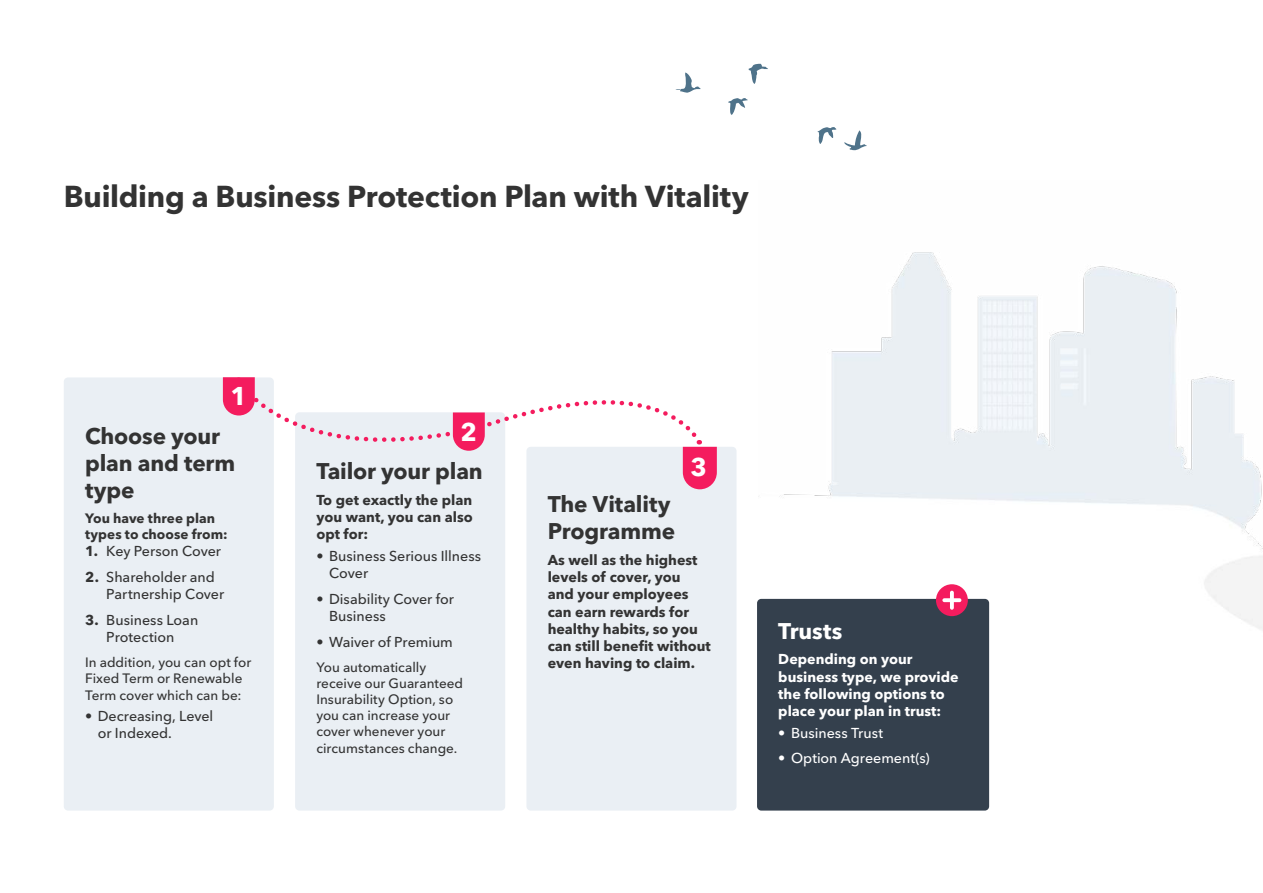
<style>
.page{position:relative;width:1263px;height:893px;background:#fff}
.page>*{position:absolute;margin:0;border:0;box-sizing:border-box;transform-origin:0 0}
.t1{font:700 30px "Avenir Next LT Pro";letter-spacing:-.005em;color:#333}
.t2{font:700 25.5px "Avenir Next LT Pro";color:#fff}
.t3{font:700 22.5px/27px "Avenir Next LT Pro";letter-spacing:-.005em;color:#333}
.t4{font:700 22.5px "Avenir Next LT Pro";letter-spacing:-.005em;color:#fff}
.t5{font:700 14.25px/17.2px "Avenir Next LT Pro";color:#333;text-align:justify}
.t6{font:500 14.25px/17.2px "Avenir Next LT Pro";color:#333}
.t7{font:700 14.25px/17.2px "Avenir Next LT Pro";color:#fff}
.t8{font:500 14.25px "Avenir Next LT Pro";color:#fff}
.t9{font:500 13.5px/16.2px "Avenir Next LT Pro";color:#333}
.t10{font:700 13.5px/16.2px "Avenir Next LT Pro";letter-spacing:.005em;color:#333}
.s1{font-weight:700}
</style>
<div class="page">
<img style="left:758px;top:252px;width:505px;height:396px">
<svg style="left:676px;top:64px;width:191px;height:87px"></svg>
<div style="left:64px;top:377px;width:210px;height:434px;background:#eaeff4;border-radius:4px"></div>
<div style="left:295px;top:412px;width:210px;height:399px;background:#eaeff4;border-radius:4px"></div>
<div style="left:526px;top:447px;width:210px;height:364px;background:#eaeff4;border-radius:4px"></div>
<div style="left:757px;top:599px;width:232px;height:212px;background:#34404d;border-radius:4px"></div>
<svg style="left:936px;top:584px;width:32px;height:32px"></svg>
<svg style="left:938px;top:589px;width:28px;height:25px"></svg>
<svg style="left:223px;top:377px;width:494px;height:112px"></svg>
<h1 class="t1" style="left:64px;top:178px;width:686px">Building a Business Protection Plan with Vitality</h1>
<h2 class="t2" style="left:231px;top:381px;width:18px">1</h2>
<h3 class="t3" style="left:85px;top:423px;width:152px">Choose your plan and term type</h3>
<p class="t10" style="left:85px;top:510px;width:144px">You have three plan types to choose from:</p>
<p class="t6" style="left:85px;top:543px;width:138px"><span class="s1">1.</span> Key Person Cover</p>
<p class="t6" style="left:106px;top:568px;width:119px;text-indent:-21px"><span class="s1">2.</span> Shareholder and<br>Partnership Cover</p>
<p class="t6" style="left:85px;top:611px;width:115px;text-align:center"><span class="s1">3.</span> Business Loan<br>Protection</p>
<p class="t9" style="left:85px;top:654px;width:168px">In addition, you can opt for<br>Fixed Term or Renewable<br>Term cover which can be:</p>
<p class="t6" style="left:98px;top:707px;width:117px;text-indent:-13px">• Decreasing, Level or Indexed.</p>
<h2 class="t2" style="left:461px;top:416px;width:18px">2</h2>
<h3 class="t3" style="left:316px;top:458px;width:168px">Tailor your plan</h3>
<p class="t5" style="left:316px;top:491px;width:158px">To get exactly the plan you want, you can also opt for:</p>
<p class="t6" style="left:329px;top:547px;width:154px;text-indent:-13px">• Business Serious Illness<br>Cover</p>
<p class="t6" style="left:329px;top:590px;width:126px;text-indent:-13px">• Disability Cover for<br>Business</p>
<p class="t6" style="left:316px;top:633px;width:138px">• Waiver of Premium</p>
<p class="t9" style="left:316px;top:659px;width:148px">You automatically receive our Guaranteed<br>Insurability Option, so you can increase your cover whenever your circumstances change.</p>
<h2 class="t2" style="left:691px;top:452px;width:18px">3</h2>
<h3 class="t3" style="left:548px;top:491px;width:129px">The Vitality<br>Programme</h3>
<p class="t5" style="left:548px;top:551px;width:165px;text-align:left">As well as the highest levels of cover, you<br>and your employees can earn rewards for healthy habits, so you can still benefit without even having to claim.</p>
<h3 class="t4" style="left:778px;top:617px;width:66px">Trusts</h3>
<p class="t7" style="left:778px;top:651px;width:182px">Depending on your business type, we provide the following options to place your plan in trust:</p>
<p class="t8" style="left:778px;top:724px;width:106px">• Business Trust</p>
<p class="t8" style="left:778px;top:750px;width:153px">• Option Agreement(s)</p>
</div>
